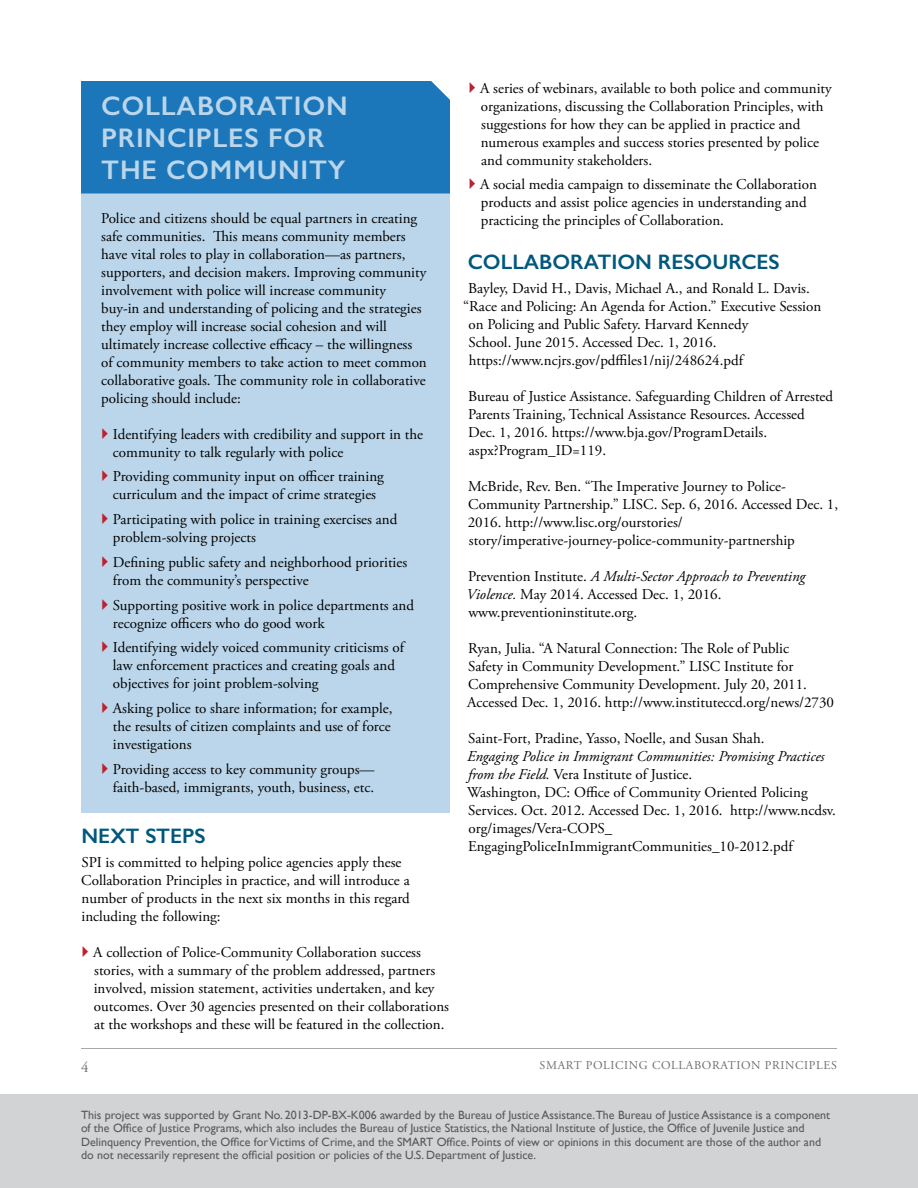
<style>
.page{position:relative;width:918px;height:1188px;background:#fff}
.page>*{position:absolute;margin:0;border:0;box-sizing:border-box;transform-origin:0 0}
.t1{font:600 27px/32.4px "Gill Sans";letter-spacing:.03em;color:#bbd6ea}
.t2{font:600 21px "Gill Sans";color:#00587c}
.t3{font:15px/18px "Adobe Garamond Pro";color:#000}
.t4{font:15px "Adobe Garamond Pro";color:#6d6e71}
.t5{font:12px/13.5px "Gill Sans";color:#58595b}
.t6{font:12px "Adobe Garamond Pro";letter-spacing:.055em;color:#6d6e71}
.s1{font-style:italic}
</style>
<div class="page">
<div style="left:0;top:1094px;width:918px;height:94px;background:#d1d3d4"></div>
<div style="left:81px;top:194px;width:369px;height:619px;background:#bbd6ea"></div>
<div style="left:81px;top:81px;width:369px;height:113px;background:#1b77ba"></div>
<hr style="left:81px;top:1048px;width:756px;height:1px;background:#a7a9ac">
<svg style="left:103px;top:428px;width:5px;height:11px"></svg>
<svg style="left:103px;top:470px;width:5px;height:11px"></svg>
<svg style="left:103px;top:513px;width:5px;height:11px"></svg>
<svg style="left:103px;top:556px;width:5px;height:11px"></svg>
<svg style="left:103px;top:599px;width:5px;height:11px"></svg>
<svg style="left:103px;top:641px;width:5px;height:11px"></svg>
<svg style="left:103px;top:702px;width:5px;height:11px"></svg>
<svg style="left:103px;top:763px;width:5px;height:11px"></svg>
<h1 class="t1" style="left:101px;top:89px;width:248px">COLLABORATION<br>PRINCIPLES FOR<br>THE COMMUNITY</h1>
<p class="t3" style="left:101px;top:209px;width:327px">Police and citizens should be equal partners in creating safe communities. This means community members have vital roles to play in collaboration—as partners, supporters, and decision makers. Improving community involvement with police will increase community buy-in and understanding of policing and the strategies they employ will increase social cohesion and will ultimately increase collective efficacy – the willingness of community members to take action to meet common collaborative goals. The community role in collaborative policing should include:</p>
<p class="t3" style="left:113px;top:425px;width:312px">Identifying leaders with credibility and support in the community to talk regularly with police</p>
<p class="t3" style="left:113px;top:468px;width:272px">Providing community input on officer training curriculum and the impact of crime strategies</p>
<p class="t3" style="left:113px;top:511px;width:286px">Participating with police in training exercises and problem-solving projects</p>
<p class="t3" style="left:113px;top:554px;width:296px">Defining public safety and neighborhood priorities from the community’s perspective</p>
<p class="t3" style="left:113px;top:596px;width:303px">Supporting positive work in police departments and recognize officers who do good work</p>
<p class="t3" style="left:113px;top:639px;width:293px">Identifying widely voiced community criticisms of law enforcement practices and creating goals and objectives for joint problem-solving</p>
<p class="t3" style="left:113px;top:700px;width:281px;text-align:justify">Asking police to share information; for example, the results of citizen complaints and use of force investigations</p>
<p class="t3" style="left:113px;top:761px;width:263px">Providing access to key community groups— faith-based, immigrants, youth, business, etc.</p>
<h2 class="t2" style="left:81px;top:823px;width:126px">NEXT STEPS</h2>
<p class="t3" style="left:81px;top:854px;width:330px">SPI is committed to helping police agencies apply these Collaboration Principles in practice, and will introduce a number of products in the next six months in this regard including the following:</p>
<p class="t3" style="left:93px;top:944px;width:357px">A collection of Police-Community Collaboration success stories, with a summary of the problem addressed, partners involved, mission statement, activities undertaken, and key outcomes. Over 30 agencies presented on their collaborations at the workshops and these will be featured in the collection.</p>
<p class="t3" style="left:480px;top:79px;width:353px">A series of webinars, available to both police and community organizations, discussing the Collaboration Principles, with suggestions for how they can be applied in practice and numerous examples and success stories presented by police and community stakeholders.</p>
<p class="t3" style="left:480px;top:176px;width:338px">A social media campaign to disseminate the Collaboration products and assist police agencies in understanding and practicing the principles of Collaboration.</p>
<h2 class="t2" style="left:468px;top:249px;width:313px">COLLABORATION RESOURCES</h2>
<p class="t3" style="left:468px;top:280px;width:343px">Bayley, David H., Davis, Michael A., and Ronald L. Davis.</p>
<p class="t3" style="left:463px;top:298px;width:360px">“Race and Policing: An Agenda for Action.” Executive Session</p>
<p class="t3" style="left:469px;top:316px;width:281px">on Policing and Public Safety. Harvard Kennedy</p>
<p class="t3" style="left:468px;top:334px;width:250px">School. June 2015. Accessed Dec. 1, 2016.</p>
<p class="t3" style="left:469px;top:352px;width:276px">https://www.ncjrs.gov/pdffiles1/nij/248624.pdf</p>
<p class="t3" style="left:468px;top:388px;width:367px">Bureau of Justice Assistance. Safeguarding Children of Arrested Parents Training, Technical Assistance Resources. Accessed Dec. 1, 2016. https://www.bja.gov/ProgramDetails. aspx?Program_ID=119.</p>
<p class="t3" style="left:468px;top:478px;width:372px">McBride, Rev. Ben. “The Imperative Journey to Police-Community Partnership.” LISC. Sep. 6, 2016. Accessed Dec. 1, 2016. http://www.lisc.org/ourstories/ story/imperative-journey-police-community-partnership</p>
<p class="t3" style="left:467px;top:568px;width:340px">Prevention Institute. <span class="s1">A Multi-Sector Approach to Preventing<br>Violence.</span> May 2014. Accessed Dec. 1, 2016. www.preventioninstitute.org.</p>
<p class="t3" style="left:467px;top:640px;width:368px">Ryan, Julia. “A Natural Connection: The Role of Public<br>Safety in Community Development.” LISC Institute for Comprehensive Community Development. July 20, 2011.<br>Accessed Dec. 1, 2016. http://www.instituteccd.org/news/2730</p>
<p class="t3" style="left:468px;top:730px;width:298px">Saint-Fort, Pradine, Yasso, Noelle, and Susan Shah.</p>
<p class="t3" style="left:467px;top:748px;width:370px"><span class="s1">Engaging Police in Immigrant Communities: Promising Practices from the Field.</span> Vera Institute of Justice.<br>Washington, DC: Office of Community Oriented Policing Services. Oct. 2012. Accessed Dec. 1, 2016. http://www.ncdsv. org/images/Vera-COPS_ EngagingPoliceInImmigrantCommunities_10-2012.pdf</p>
<p class="t4" style="left:81px;top:1058px;width:9px">4</p>
<p class="t6" style="left:540px;top:1058px;width:299px">SMART POLICING COLLABORATION PRINCIPLES</p>
<p class="t5" style="left:81px;top:1108px;width:751px">This project was supported by Grant No. 2013-DP-BX-K006 awarded by the Bureau of Justice Assistance.The Bureau of Justice Assistance is a component of the Office of Justice Programs, which also includes the Bureau of Justice Statistics, the National Institute of Justice, the Office of Juvenile Justice and Delinquency Prevention, the Office for Victims of Crime, and the SMART Office. Points of view or opinions in this document are those of the author and do not necessarily represent the official position or policies of the U.S. Department of Justice.</p>
<p class="t6" style="left:540px;top:1135px;width:299px">SMART POLICING COLLABORATION PRINCIPLES</p>
</div>
